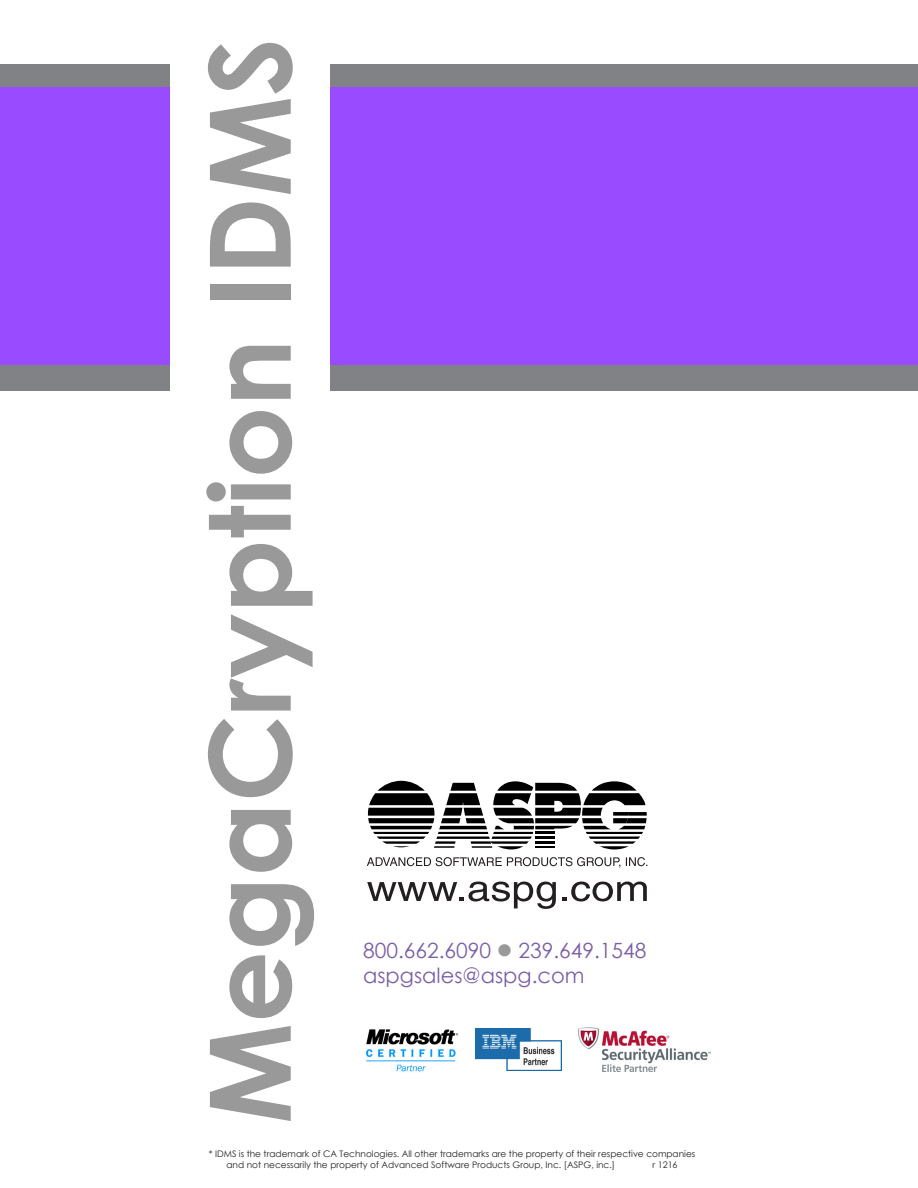
<style>
.page{position:relative;width:918px;height:1188px;background:#fff}
.page>*{position:absolute;margin:0;border:0;box-sizing:border-box;transform-origin:0 0}
.t1{font:700 112.5px "Century Gothic";color:#999}
.t2{font:21px "Century Gothic";color:#7b5da8}
.t3{font:9px "Century Gothic";color:#231f20}
.s1{color:#999}
</style>
<div class="page">
<div style="left:0;top:86px;width:918px;height:280px;background:#994bff"></div>
<div style="left:0;top:64px;width:918px;height:22px;background:#818286"></div>
<div style="left:0;top:366px;width:918px;height:25px;background:#818286"></div>
<div style="left:171px;top:28px;width:159px;height:1135px;background:#fff"></div>
<svg style="left:367px;top:857px;width:280px;height:11px"></svg>
<svg style="left:368px;top:781px;width:279px;height:68px"></svg>
<svg style="left:367px;top:882px;width:96px;height:19px"></svg>
<svg style="left:469px;top:882px;width:87px;height:27px"></svg>
<svg style="left:562px;top:882px;width:85px;height:20px"></svg>
<img style="left:366px;top:1029px;width:93px;height:43px">
<img style="left:475px;top:1028px;width:86px;height:42px">
<img style="left:579px;top:1028px;width:131px;height:43px">
<p class="t1" style="left:164px;top:1124px;width:1088px;rotate:-90deg">MegaCryption IDMS</p>
<p class="t2" style="left:363px;top:936px;width:285px">800.662.6090 <span class="s1">●</span> 239.649.1548</p>
<p class="t2" style="left:363px;top:961px;width:223px">aspgsales@aspg.com</p>
<p class="t3" style="left:209px;top:1147px;width:488px">* IDMS is the trademark of CA Technologies. All other trademarks are the property of their respective companies</p>
<p class="t3" style="left:226px;top:1158px;width:390px">and not necessarily the property of Advanced Software Products Group, Inc. [ASPG, inc.]</p>
<p class="t3" style="left:653px;top:1158px;width:27px">r 1216</p>
</div>
